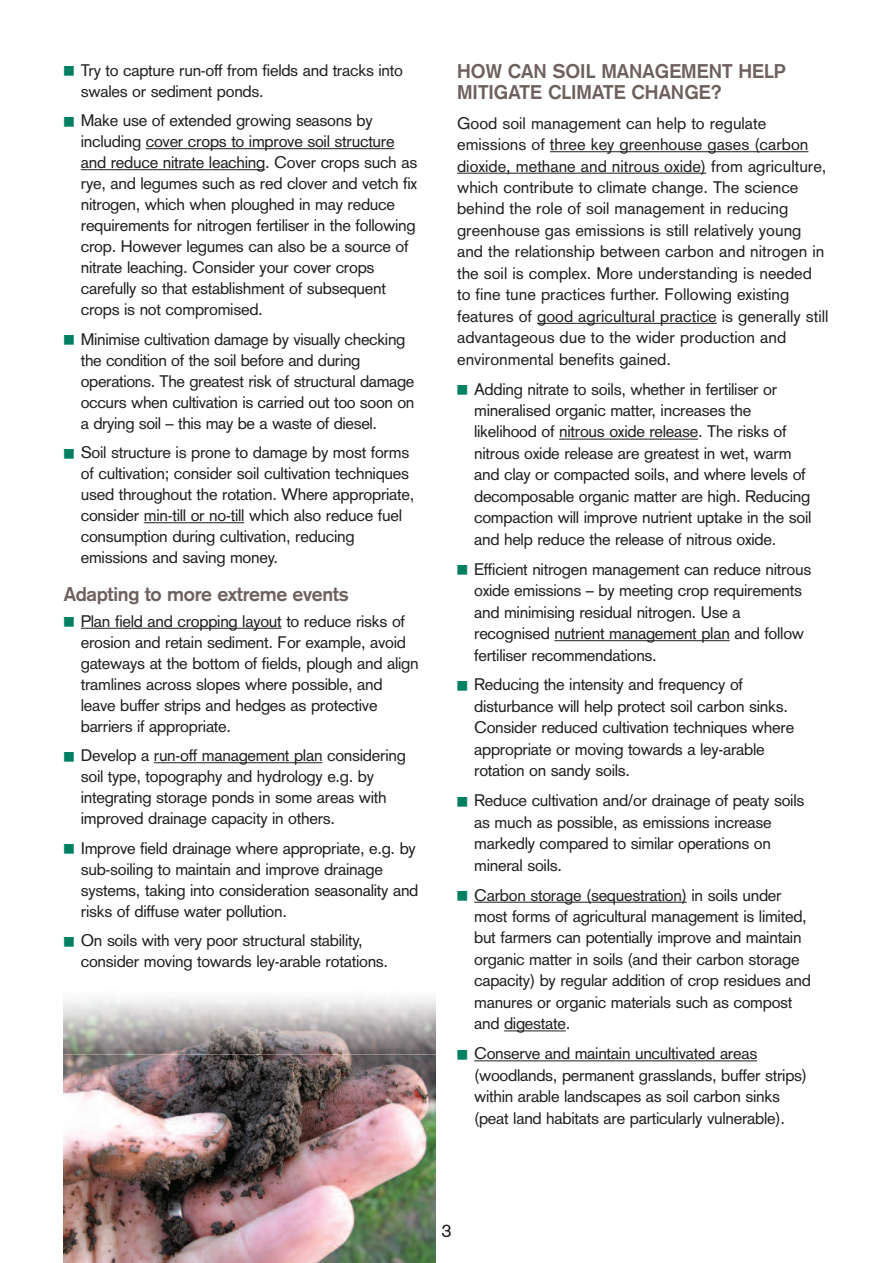
<style>
.page{position:relative;width:893px;height:1263px;background:#fff}
.page>*{position:absolute;margin:0;border:0;box-sizing:border-box;transform-origin:0 0}
.t1{font:700 19.5px/21px "Akzidenz Grotesk";color:#6d605d}
.t2{font:18px "Akzidenz Grotesk";color:#231f20}
.t3{font:16.5px/21.5px "Akzidenz Grotesk";letter-spacing:-.015em;color:#231f20}
.s1{color:#008063}
</style>
<div class="page">
<img style="left:64px;top:1054px;width:372px;height:209px">
<img style="left:64px;top:997px;width:372px;height:57px">
<hr style="left:146px;top:148px;width:248px;height:1px;background:#231f20">
<hr style="left:81px;top:169px;width:184px;height:1px;background:#231f20">
<hr style="left:144px;top:522px;width:100px;height:1px;background:#231f20">
<hr style="left:81px;top:628px;width:201px;height:1px;background:#231f20">
<hr style="left:154px;top:762px;width:168px;height:1px;background:#231f20">
<hr style="left:550px;top:151px;width:258px;height:1px;background:#231f20">
<hr style="left:457px;top:173px;width:249px;height:1px;background:#231f20">
<hr style="left:537px;top:323px;width:180px;height:1px;background:#231f20">
<hr style="left:559px;top:439px;width:139px;height:1px;background:#231f20">
<hr style="left:554px;top:640px;width:176px;height:1px;background:#231f20">
<hr style="left:474px;top:902px;width:213px;height:1px;background:#231f20">
<hr style="left:504px;top:1030px;width:62px;height:1px;background:#231f20">
<hr style="left:474px;top:1060px;width:283px;height:1px;background:#231f20">
<p class="t3" style="left:81px;top:61px;width:324px;line-height:21px;text-indent:-17px"><span class="s1">■</span> Try to capture run-off from fields and tracks into swales or sediment ponds.</p>
<p class="t3" style="left:81px;top:112px;width:338px;line-height:21px;text-indent:-17px"><span class="s1">■</span> Make use of extended growing seasons by including cover crops to improve soil structure and reduce nitrate leaching. Cover crops such as rye, and legumes such as red clover and vetch fix nitrogen, which when ploughed in may reduce requirements for nitrogen fertiliser in the following crop. However legumes can also be a source of nitrate leaching. Consider your cover crops carefully so that establishment of subsequent crops is not compromised.</p>
<p class="t3" style="left:81px;top:330px;width:335px;line-height:21px;text-indent:-17px"><span class="s1">■</span> Minimise cultivation damage by visually checking the condition of the soil before and during operations. The greatest risk of structural damage occurs when cultivation is carried out too soon on a drying soil – this may be a waste of diesel.</p>
<p class="t3" style="left:81px;top:444px;width:335px;line-height:21px;text-indent:-17px"><span class="s1">■</span> Soil structure is prone to damage by most forms of cultivation; consider soil cultivation techniques used throughout the rotation. Where appropriate, consider min-till or no-till which also reduce fuel consumption during cultivation, reducing emissions and saving money.</p>
<p class="t1" style="left:64px;top:585px;width:286px">Adapting to more extreme events</p>
<p class="t3" style="left:81px;top:612px;width:339px;line-height:21px;text-indent:-17px"><span class="s1">■</span> Plan field and cropping layout to reduce risks of erosion and retain sediment. For example, avoid gateways at the bottom of fields, plough and align tramlines across slopes where possible, and leave buffer strips and hedges as protective barriers if appropriate.</p>
<p class="t3" style="left:81px;top:746px;width:327px;line-height:21px;text-indent:-17px"><span class="s1">■</span> Develop a run-off management plan considering soil type, topography and hydrology e.g. by integrating storage ponds in some areas with improved drainage capacity in others.</p>
<p class="t3" style="left:81px;top:839px;width:339px;line-height:21px;text-indent:-17px"><span class="s1">■</span> Improve field drainage where appropriate, e.g. by sub-soiling to maintain and improve drainage systems, taking into consideration seasonality and risks of diffuse water pollution.</p>
<p class="t3" style="left:81px;top:931px;width:309px;line-height:21px;text-indent:-17px"><span class="s1">■</span> On soils with very poor structural stability, consider moving towards ley-arable rotations.</p>
<p class="t1" style="left:457px;top:62px;width:330px">HOW CAN SOIL MANAGEMENT HELP<br>MITIGATE CLIMATE CHANGE?</p>
<p class="t3" style="left:457px;top:114px;width:373px">Good soil management can help to regulate emissions of three key greenhouse gases (carbon dioxide, methane and nitrous oxide) from agriculture, which contribute to climate change. The science behind the role of soil management in reducing greenhouse gas emissions is still relatively young and the relationship between carbon and nitrogen in the soil is complex. More understanding is needed to fine tune practices further. Following existing features of good agricultural practice is generally still advantageous due to the wider production and environmental benefits gained.</p>
<p class="t3" style="left:474px;top:380px;width:339px;text-indent:-17px"><span class="s1">■</span> Adding nitrate to soils, whether in fertiliser or mineralised organic matter, increases the likelihood of nitrous oxide release. The risks of nitrous oxide release are greatest in wet, warm and clay or compacted soils, and where levels of decomposable organic matter are high. Reducing compaction will improve nutrient uptake in the soil and help reduce the release of nitrous oxide.</p>
<p class="t3" style="left:474px;top:560px;width:339px;text-indent:-17px"><span class="s1">■</span> Efficient nitrogen management can reduce nitrous oxide emissions – by meeting crop requirements and minimising residual nitrogen. Use a recognised nutrient management plan and follow fertiliser recommendations.</p>
<p class="t3" style="left:474px;top:676px;width:322px;text-indent:-17px"><span class="s1">■</span> Reducing the intensity and frequency of disturbance will help protect soil carbon sinks.<br>Consider reduced cultivation techniques where appropriate or moving towards a ley-arable rotation on sandy soils.</p>
<p class="t3" style="left:474px;top:791px;width:332px;text-indent:-17px"><span class="s1">■</span> Reduce cultivation and/or drainage of peaty soils as much as possible, as emissions increase markedly compared to similar operations on mineral soils.</p>
<p class="t3" style="left:474px;top:886px;width:338px;text-indent:-17px"><span class="s1">■</span> Carbon storage (sequestration) in soils under most forms of agricultural management is limited, but farmers can potentially improve and maintain organic matter in soils (and their carbon storage capacity) by regular addition of crop residues and manures or organic materials such as compost and digestate.</p>
<p class="t3" style="left:474px;top:1044px;width:334px;text-indent:-17px"><span class="s1">■</span> Conserve and maintain uncultivated areas (woodlands, permanent grasslands, buffer strips) within arable landscapes as soil carbon sinks (peat land habitats are particularly vulnerable).</p>
<p class="t2" style="left:441px;top:1224px;width:12px">3</p>
</div>
